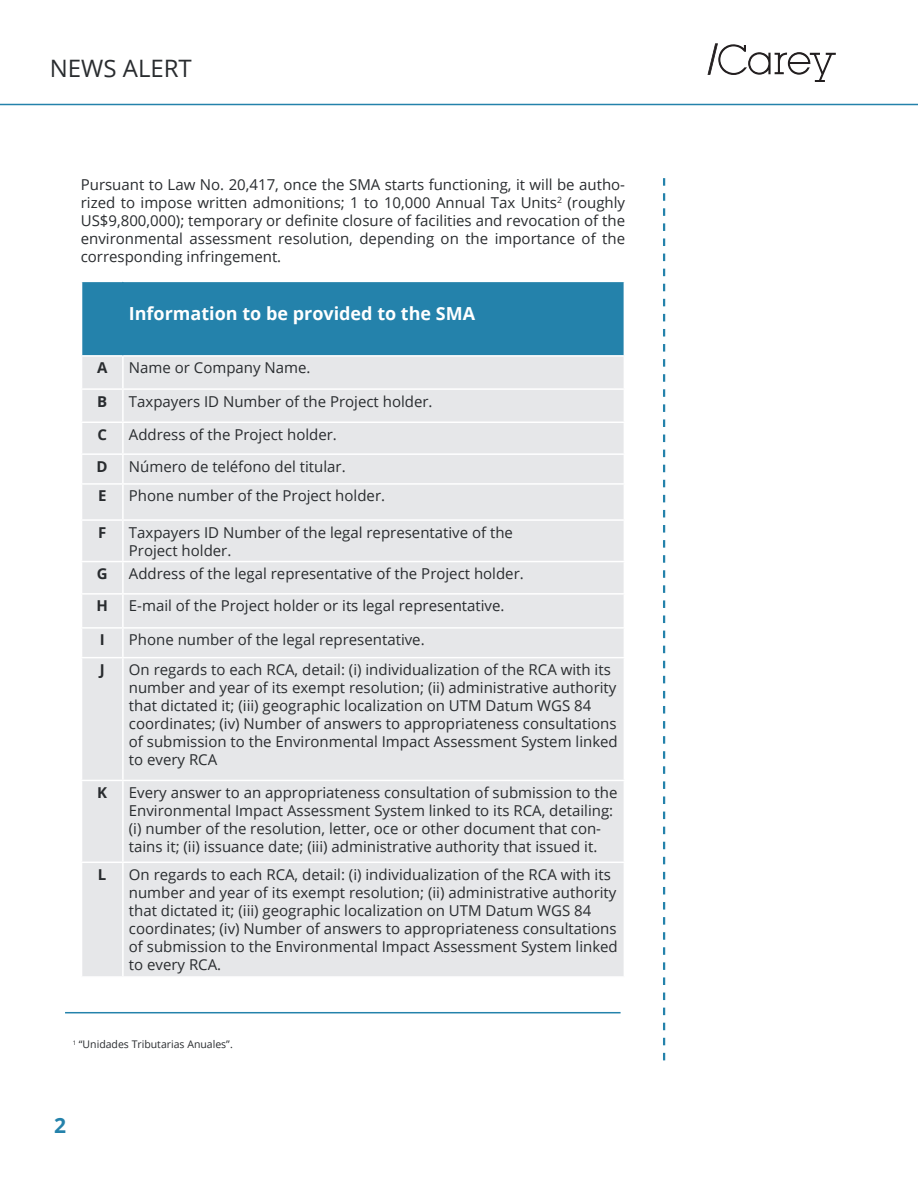
<style>
.page{position:relative;width:918px;height:1188px;background:#fff}
.page>*{position:absolute;margin:0;border:0;box-sizing:border-box;transform-origin:0 0}
.t1{font:24px "Open Sans";color:#292c2f}
.t2{font:700 21px "Open Sans";color:#2482ab}
.t3{font:700 18px "Open Sans";color:#fff}
.t4{font:15px/18px "Open Sans";color:#292c2f}
.t5{font:700 15px "Open Sans";color:#292c2f}
.t6{font:10.5px "Open Sans";color:#292c2f}
</style>
<div class="page">
<hr style="left:0;top:104px;width:918px;height:1px;background:#2482ab">
<svg style="left:708px;top:43px;width:128px;height:39px"></svg>
<svg style="left:663px;top:178px;width:2px;height:882px"></svg>
<div style="left:82px;top:282px;width:542px;height:73px;background:#2482ab"></div>
<div style="left:82px;top:357px;width:542px;height:619px;background:#e6e7e9"></div>
<hr style="left:122px;top:357px;width:2px;height:31px;background:#fff">
<hr style="left:81px;top:388px;width:42px;height:2px;background:#fff">
<hr style="left:123px;top:388px;width:502px;height:2px;background:#fff">
<hr style="left:122px;top:390px;width:2px;height:32px;background:#fff">
<hr style="left:81px;top:422px;width:42px;height:1px;background:#fff">
<hr style="left:123px;top:422px;width:502px;height:1px;background:#fff">
<hr style="left:122px;top:423px;width:2px;height:30px;background:#fff">
<hr style="left:81px;top:453px;width:42px;height:2px;background:#fff">
<hr style="left:123px;top:453px;width:502px;height:2px;background:#fff">
<hr style="left:122px;top:455px;width:2px;height:28px;background:#fff">
<hr style="left:81px;top:483px;width:42px;height:2px;background:#fff">
<hr style="left:123px;top:483px;width:502px;height:2px;background:#fff">
<hr style="left:122px;top:485px;width:2px;height:34px;background:#fff">
<hr style="left:81px;top:519px;width:42px;height:2px;background:#fff">
<hr style="left:123px;top:519px;width:502px;height:2px;background:#fff">
<hr style="left:122px;top:521px;width:2px;height:40px;background:#fff">
<hr style="left:81px;top:561px;width:42px;height:1px;background:#fff">
<hr style="left:123px;top:561px;width:502px;height:1px;background:#fff">
<hr style="left:122px;top:562px;width:2px;height:31px;background:#fff">
<hr style="left:81px;top:593px;width:42px;height:2px;background:#fff">
<hr style="left:123px;top:593px;width:502px;height:2px;background:#fff">
<hr style="left:122px;top:595px;width:2px;height:32px;background:#fff">
<hr style="left:81px;top:627px;width:42px;height:2px;background:#fff">
<hr style="left:123px;top:627px;width:502px;height:2px;background:#fff">
<hr style="left:122px;top:629px;width:2px;height:28px;background:#fff">
<hr style="left:81px;top:657px;width:42px;height:1px;background:#fff">
<hr style="left:123px;top:657px;width:502px;height:1px;background:#fff">
<hr style="left:122px;top:658px;width:2px;height:122px;background:#fff">
<hr style="left:81px;top:780px;width:42px;height:1px;background:#fff">
<hr style="left:123px;top:780px;width:502px;height:1px;background:#fff">
<hr style="left:122px;top:781px;width:2px;height:81px;background:#fff">
<hr style="left:81px;top:862px;width:42px;height:1px;background:#fff">
<hr style="left:123px;top:862px;width:502px;height:1px;background:#fff">
<hr style="left:122px;top:863px;width:2px;height:113px;background:#fff">
<hr style="left:122px;top:282px;width:2px;height:73px;background:#2482ab">
<hr style="left:65px;top:1012px;width:556px;height:1px;background:#2482ab">
<h1 class="t1" style="left:50px;top:52px;width:144px">NEWS ALERT</h1>
<p class="t4" style="left:81px;top:175px;width:546px;text-align:justify">Pursuant to Law No. 20,417, once the SMA starts functioning, it will be autho&shy;rized to impose written admonitions; 1 to 10,000 Annual Tax Units<sup>2</sup> (roughly US$9,800,000); temporary or definite closure of facilities and revocation of the environmental assessment resolution, depending on the importance of the corresponding infringement.</p>
<p class="t3" style="left:129px;top:301px;width:348px">Information to be provided to the SMA</p>
<p class="t5" style="left:97px;top:357px;width:12px">A</p>
<p class="t4" style="left:129px;top:359px;width:183px">Name or Company Name.</p>
<p class="t5" style="left:97px;top:391px;width:12px">B</p>
<p class="t4" style="left:129px;top:392px;width:305px">Taxpayers ID Number of the Project holder.</p>
<p class="t5" style="left:97px;top:424px;width:11px">C</p>
<p class="t4" style="left:129px;top:425px;width:210px">Address of the Project holder.</p>
<p class="t5" style="left:97px;top:456px;width:13px">D</p>
<p class="t4" style="left:129px;top:457px;width:218px">Número de teléfono del titular.</p>
<p class="t5" style="left:98px;top:485px;width:10px">E</p>
<p class="t4" style="left:129px;top:487px;width:258px">Phone number of the Project holder.</p>
<p class="t5" style="left:98px;top:522px;width:10px">F</p>
<p class="t4" style="left:129px;top:523px;width:386px">Taxpayers ID Number of the legal representative of the</p>
<p class="t4" style="left:129px;top:541px;width:104px">Project holder.</p>
<p class="t5" style="left:97px;top:563px;width:12px">G</p>
<p class="t4" style="left:129px;top:564px;width:396px">Address of the legal representative of the Project holder.</p>
<p class="t5" style="left:96px;top:595px;width:13px">H</p>
<p class="t4" style="left:129px;top:597px;width:377px">E-mail of the Project holder or its legal representative.</p>
<p class="t5" style="left:100px;top:629px;width:6px">I</p>
<p class="t4" style="left:129px;top:631px;width:297px">Phone number of the legal representative.</p>
<p class="t5" style="left:100px;top:659px;width:6px">J</p>
<p class="t4" style="left:129px;top:660px;width:490px">On regards to each RCA, detail: (i) individualization of the RCA with its number and year of its exempt resolution; (ii) administrative authority that dictated it; (iii) geographic localization on UTM Datum WGS 84 coordinates; (iv) Number of answers to appropriateness consultations of submission to the Environmental Impact Assessment System linked to every RCA</p>
<p class="t5" style="left:97px;top:782px;width:11px">K</p>
<p class="t4" style="left:129px;top:783px;width:490px">Every answer to an appropriateness consultation of submission to the Environmental Impact Assessment System linked to its RCA, detailing: (i) number of the resolution, letter, oce or other document that con&shy;tains it; (ii) issuance date; (iii) administrative authority that issued it.</p>
<p class="t5" style="left:98px;top:864px;width:10px">L</p>
<p class="t4" style="left:129px;top:865px;width:490px">On regards to each RCA, detail: (i) individualization of the RCA with its number and year of its exempt resolution; (ii) administrative authority that dictated it; (iii) geographic localization on UTM Datum WGS 84 coordinates; (iv) Number of answers to appropriateness consultations of submission to the Environmental Impact Assessment System linked to every RCA.</p>
<p class="t6" style="left:73px;top:1037px;width:162px"><sup>1</sup> “Unidades Tributarias Anuales”.</p>
<p class="t2" style="left:54px;top:1111px;width:13px">2</p>
</div>
